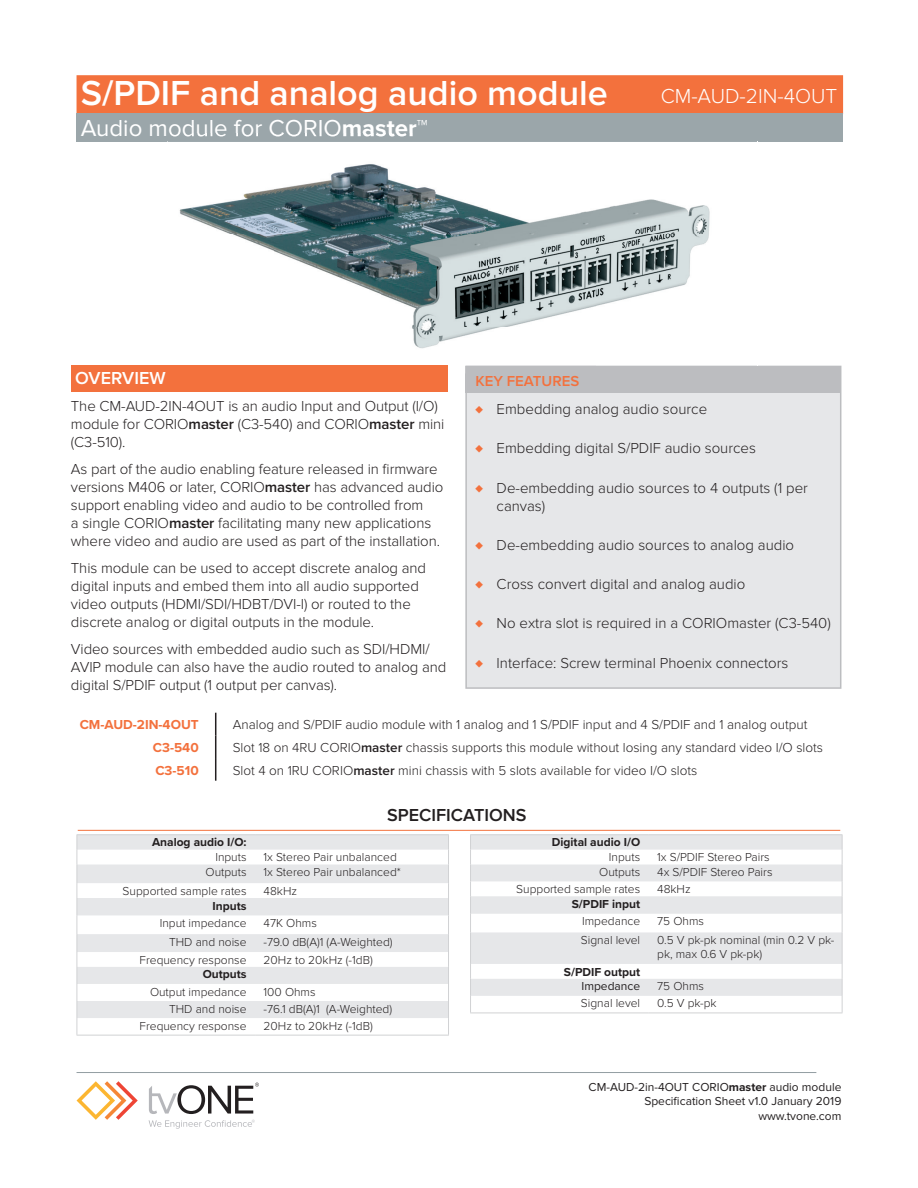
<style>
.page{position:relative;width:918px;height:1188px;background:#fff}
.page>*{position:absolute;margin:0;border:0;box-sizing:border-box;transform-origin:0 0}
.t1{font:600 36px "Proxima Nova";color:#fff}
.t2{font:24px "Proxima Nova";color:#fff}
.t3{font:300 21px "Proxima Nova";color:#fff}
.t4{font:600 18px "Proxima Nova";color:#231f20}
.t5{font:600 18px "Proxima Nova";color:#fff}
.t6{font:300 15px/18px "Proxima Nova";letter-spacing:-.005em;color:#231f20}
.t7{font:300 13.5px "Proxima Nova";color:#231f20}
.t8{font:700 13.5px "Proxima Nova";color:#f3713d}
.t9{font:300 12px/14.4px "Proxima Nova";color:#231f20}
.t10{font:12px/14.4px "Proxima Nova";color:#231f20;text-align:right}
.t11{font:700 12px "Proxima Nova";color:#231f20}
.s1{font-weight:700}
.s2{font-weight:600}
.s3{font-weight:600;color:#f3713d}
.s4{color:#f3713d}
</style>
<div class="page">
<svg style="left:77px;top:1081px;width:61px;height:39px"></svg>
<svg style="left:149px;top:1120px;width:106px;height:9px"></svg>
<svg style="left:149px;top:1083px;width:110px;height:31px"></svg>
<hr style="left:77px;top:1072px;width:739px;height:1px;background:#939ea2">
<div style="left:77px;top:75px;width:766px;height:39px;background:#f3713d"></div>
<div style="left:77px;top:113px;width:766px;height:29px;background:#9ba6aa"></div>
<svg style="left:465px;top:366px;width:376px;height:323px;background:#e2e3e5"></svg>
<div style="left:71px;top:365px;width:376px;height:27px;background:#f3713d"></div>
<img style="left:179px;top:164px;width:531px;height:163px">
<img style="left:412px;top:327px;width:184px;height:46px">
<img style="left:170px;top:134px;width:168px;height:3px">
<img style="left:343px;top:134px;width:70px;height:3px">
<div style="left:465px;top:366px;width:292px;height:7px;background:#bcbdc0"></div>
<img style="left:412px;top:365px;width:35px;height:8px">
<hr style="left:78px;top:830px;width:762px;height:1px;background:#f3713d">
<hr style="left:77px;top:834px;width:178px;height:1px;background:#d1d2d4">
<hr style="left:255px;top:834px;width:194px;height:1px;background:#d1d2d4">
<svg style="left:77px;top:835px;width:372px;height:200px"></svg>
<hr style="left:77px;top:1035px;width:178px;height:1px;background:#d1d2d4">
<hr style="left:255px;top:1035px;width:194px;height:1px;background:#d1d2d4">
<svg style="left:470px;top:835px;width:373px;height:178px"></svg>
<hr style="left:470px;top:834px;width:179px;height:1px;background:#d1d2d4">
<hr style="left:649px;top:834px;width:194px;height:1px;background:#d1d2d4">
<hr style="left:470px;top:932px;width:1px;height:32px;background:#d1d2d4">
<hr style="left:842px;top:932px;width:1px;height:32px;background:#d1d2d4">
<hr style="left:470px;top:1013px;width:179px;height:1px;background:#d1d2d4">
<hr style="left:649px;top:1013px;width:194px;height:1px;background:#d1d2d4">
<svg style="left:215px;top:713px;width:1px;height:68px"></svg>
<h1 class="t1" style="left:81px;top:72px;width:529px">S/PDIF and analog audio module</h1>
<h2 class="t2" style="left:81px;top:114px;width:348px">Audio module for CORIO<span class="s1">master</span>™</h2>
<h3 class="t3" style="left:661px;top:84px;width:178px">CM-AUD-2IN-4OUT</h3>
<p class="t5" style="left:75px;top:368px;width:92px">OVERVIEW</p>
<p class="t6" style="left:71px;top:397px;width:375px">The CM-AUD-2IN-4OUT is an audio Input and Output (I/O) module for CORIO<span class="s2">master</span> (C3-540) and CORIO<span class="s2">master</span> mini (C3-510).</p>
<p class="t6" style="left:71px;top:460px;width:374px">As part of the audio enabling feature released in firmware versions M406 or later, CORIO<span class="s2">master</span> has advanced audio support enabling video and audio to be controlled from<br>a single CORIO<span class="s2">master</span> facilitating many new applications where video and audio are used as part of the installation.</p>
<p class="t6" style="left:71px;top:559px;width:357px">This module can be used to accept discrete analog and digital inputs and embed them into all audio supported video outputs (HDMI/SDI/HDBT/DVI-I) or routed to the discrete analog or digital outputs in the module.</p>
<p class="t6" style="left:71px;top:640px;width:377px">Video sources with embedded audio such as SDI/HDMI/<br>AVIP module can also have the audio routed to analog and digital S/PDIF output (1 output per canvas).</p>
<p class="t6" style="left:475px;top:367px;width:233px;line-height:28px"><span class="s3">KEY FEATURES<br></span><span class="s4">♦</span> Embedding analog audio source</p>
<p class="t6" style="left:475px;top:439px;width:282px"><span class="s4">♦</span> Embedding digital S/PDIF audio sources</p>
<p class="t6" style="left:497px;top:479px;width:313px;text-indent:-21px"><span class="s4">♦</span> De-embedding audio sources to 4 outputs (1 per canvas)</p>
<p class="t6" style="left:475px;top:536px;width:320px"><span class="s4">♦</span> De-embedding audio sources to analog audio</p>
<p class="t6" style="left:475px;top:575px;width:272px"><span class="s4">♦</span> Cross convert digital and analog audio</p>
<p class="t6" style="left:475px;top:614px;width:357px"><span class="s4">♦</span> No extra slot is required in a CORIOmaster (C3-540)</p>
<p class="t6" style="left:475px;top:654px;width:314px"><span class="s4">♦</span> Interface: Screw terminal Phoenix connectors</p>
<p class="t8" style="left:80px;top:715px;width:120px">CM-AUD-2IN-4OUT</p>
<p class="t7" style="left:233px;top:717px;width:576px">Analog and S/PDIF audio module with 1 analog and 1 S/PDIF input and 4 S/PDIF and 1 analog output</p>
<p class="t8" style="left:153px;top:737px;width:47px">C3-540</p>
<p class="t7" style="left:233px;top:740px;width:592px">Slot 18 on 4RU CORIO<span class="s2">master</span> chassis supports this module without losing any standard video I/O slots</p>
<p class="t8" style="left:155px;top:760px;width:45px">C3-510</p>
<p class="t7" style="left:233px;top:762px;width:466px">Slot 4 on 1RU CORIO<span class="s2">master</span> mini chassis with 5 slots available for video I/O slots</p>
<p class="t4" style="left:387px;top:805px;width:141px">SPECIFICATIONS</p>
<p class="t11" style="left:152px;top:833px;width:96px">Analog audio I/O:</p>
<p class="t9" style="left:215px;top:850px;width:33px">Inputs</p>
<p class="t9" style="left:264px;top:850px;width:135px">1x Stereo Pair unbalanced</p>
<p class="t9" style="left:206px;top:865px;width:43px">Outputs</p>
<p class="t9" style="left:264px;top:865px;width:139px">1x Stereo Pair unbalanced*</p>
<p class="t9" style="left:123px;top:884px;width:125px">Supported sample rates</p>
<p class="t9" style="left:264px;top:884px;width:35px">48kHz</p>
<p class="t11" style="left:213px;top:897px;width:35px">Inputs</p>
<p class="t9" style="left:160px;top:916px;width:88px">Input impedance</p>
<p class="t9" style="left:264px;top:916px;width:55px">47K Ohms</p>
<p class="t9" style="left:169px;top:935px;width:79px">THD and noise</p>
<p class="t9" style="left:264px;top:935px;width:131px">-79.0 dB(A)1 (A-Weighted)</p>
<p class="t9" style="left:140px;top:953px;width:109px">Frequency response</p>
<p class="t9" style="left:264px;top:953px;width:111px">20Hz to 20kHz (-1dB)</p>
<p class="t11" style="left:203px;top:966px;width:45px">Outputs</p>
<p class="t9" style="left:150px;top:984px;width:98px">Output impedance</p>
<p class="t9" style="left:264px;top:984px;width:54px">100 Ohms</p>
<p class="t9" style="left:169px;top:1002px;width:79px">THD and noise</p>
<p class="t9" style="left:264px;top:1002px;width:130px">-76.1 dB(A)1 (A-Weighted)</p>
<p class="t9" style="left:140px;top:1019px;width:109px">Frequency response</p>
<p class="t9" style="left:264px;top:1019px;width:111px">20Hz to 20kHz (-1dB)</p>
<p class="t11" style="left:552px;top:833px;width:90px">Digital audio I/O</p>
<p class="t9" style="left:609px;top:850px;width:33px">Inputs</p>
<p class="t9" style="left:657px;top:850px;width:114px">1x S/PDIF Stereo Pairs</p>
<p class="t9" style="left:599px;top:865px;width:43px">Outputs</p>
<p class="t9" style="left:657px;top:865px;width:117px">4x S/PDIF Stereo Pairs</p>
<p class="t9" style="left:516px;top:882px;width:125px">Supported sample rates</p>
<p class="t9" style="left:657px;top:882px;width:35px">48kHz</p>
<p class="t11" style="left:572px;top:895px;width:70px">S/PDIF input</p>
<p class="t9" style="left:582px;top:914px;width:60px">Impedance</p>
<p class="t9" style="left:657px;top:914px;width:48px">75 Ohms</p>
<p class="t9" style="left:581px;top:933px;width:61px">Signal level</p>
<p class="t9" style="left:657px;top:933px;width:179px">0.5 V pk-pk nominal (min 0.2 V pk&shy;pk, max 0.6 V pk-pk)</p>
<p class="t11" style="left:564px;top:963px;width:78px">S/PDIF output</p>
<p class="t10" style="left:582px;top:979px;width:60px">Impedance</p>
<p class="t9" style="left:657px;top:979px;width:48px">75 Ohms</p>
<p class="t9" style="left:581px;top:996px;width:61px">Signal level</p>
<p class="t9" style="left:657px;top:996px;width:61px">0.5 V pk-pk</p>
<p class="t10" style="left:589px;top:1080px;width:254px">CM-AUD-2in-4OUT CORIO<span class="s1">master</span> audio module<br>Specification Sheet v1.0 January 2019 www.tvone.com</p>
</div>
